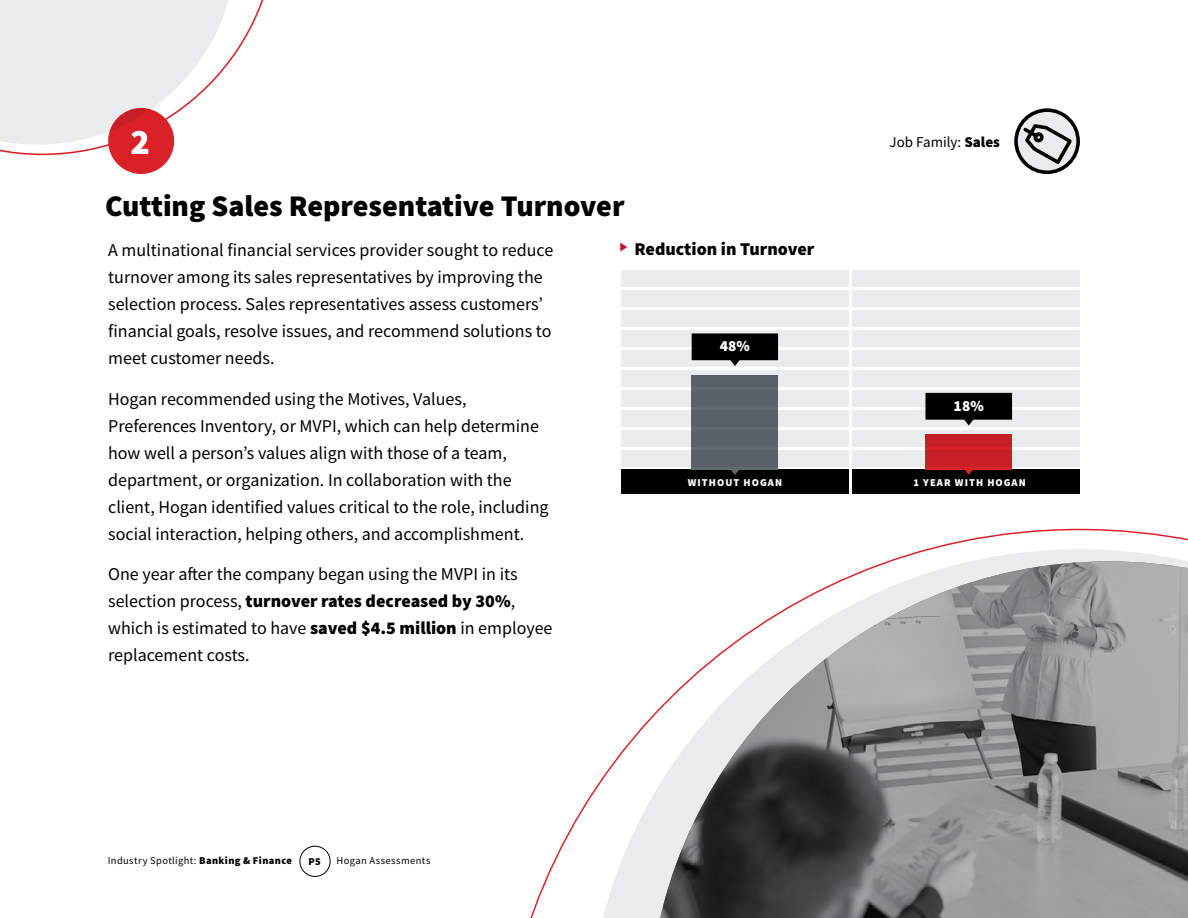
<style>
.page{position:relative;width:1188px;height:918px;background:#fff}
.page>*{position:absolute;margin:0;border:0;box-sizing:border-box;transform-origin:0 0}
.t1{font:900 36px "Source Sans Pro";color:#fff}
.t2{font:900 30px "Source Sans Pro";color:#000}
.t3{font:18px/27px "Source Sans Pro";color:#000}
.t4{font:900 18px "Source Sans Pro";color:#000}
.t5{font:900 15.45px "Source Sans Pro";color:#fff}
.t6{font:15px "Source Sans Pro";color:#000}
.t7{font:10.5px "Source Sans Pro";letter-spacing:.04em;color:#000}
.t8{font:900 10.5px "Source Sans Pro";letter-spacing:.1em;color:#fff}
.t9{font:900 10.5px "Source Sans Pro";color:#000}
.s1{font-weight:900}
</style>
<div class="page">
<svg style="left:620px;top:243px;width:7px;height:9px"></svg>
<div style="left:108px;top:108px;width:66px;height:66px;background:#da2128;border-radius:50%"></div>
<svg style="left:0;top:0;width:264px;height:155px"></svg>
<svg style="left:530px;top:529px;width:658px;height:389px"></svg>
<svg style="left:648px;top:561px;width:12px;height:357px"></svg>
<img style="left:660px;top:561px;width:528px;height:357px">
<div style="left:621px;top:469px;width:228px;height:25px;background:#000"></div>
<div style="left:852px;top:469px;width:228px;height:25px;background:#000"></div>
<div style="left:692px;top:375px;width:86px;height:94px;background:#616a6f"></div>
<svg style="left:964px;top:469px;width:9px;height:6px"></svg>
<svg style="left:731px;top:469px;width:8px;height:6px"></svg>
<div style="left:925px;top:434px;width:87px;height:35px;background:#da2128"></div>
<svg style="left:621px;top:390px;width:228px;height:17px;fill:#eaebec"></svg>
<div style="left:852px;top:390px;width:228px;height:17px;background:#eaebec"></div>
<div style="left:621px;top:270px;width:228px;height:17px;background:#eaebec"></div>
<div style="left:852px;top:270px;width:228px;height:17px;background:#eaebec"></div>
<div style="left:621px;top:310px;width:228px;height:17px;background:#eaebec"></div>
<div style="left:852px;top:310px;width:228px;height:17px;background:#eaebec"></div>
<svg style="left:621px;top:410px;width:228px;height:17px;fill:#eaebec"></svg>
<div style="left:852px;top:410px;width:228px;height:17px;background:#eaebec"></div>
<div style="left:621px;top:290px;width:228px;height:17px;background:#eaebec"></div>
<div style="left:852px;top:290px;width:228px;height:17px;background:#eaebec"></div>
<svg style="left:621px;top:370px;width:228px;height:17px;fill:#eaebec"></svg>
<div style="left:852px;top:370px;width:228px;height:17px;background:#eaebec"></div>
<div style="left:621px;top:330px;width:228px;height:17px;background:#eaebec"></div>
<div style="left:852px;top:330px;width:228px;height:17px;background:#eaebec"></div>
<svg style="left:621px;top:430px;width:228px;height:17px;fill:#eaebec"></svg>
<svg style="left:852px;top:430px;width:228px;height:17px;background:#e0afb1"></svg>
<div style="left:621px;top:350px;width:228px;height:17px;background:#eaebec"></div>
<div style="left:852px;top:350px;width:228px;height:17px;background:#eaebec"></div>
<svg style="left:621px;top:450px;width:228px;height:17px;fill:#eaebec"></svg>
<svg style="left:852px;top:450px;width:228px;height:17px;background:#dd9ca0"></svg>
<svg style="left:925px;top:393px;width:87px;height:32px;background:#252626"></svg>
<svg style="left:692px;top:333px;width:86px;height:33px;background:#29292a"></svg>
<div style="left:300px;top:846px;width:31px;height:31px;border:1px solid #000;border-radius:50%"></div>
<svg style="left:1016px;top:110px;width:62px;height:62px"></svg>
<div style="left:1014px;top:108px;width:66px;height:66px;border:4px solid #000;border-radius:50%"></div>
<svg style="left:1020px;top:122px;width:55px;height:45px;background:#aaaaab"></svg>
<h1 class="t1" style="left:130px;top:117px;width:21px">2</h1>
<p class="t6" style="left:890px;top:132px;width:112px">Job Family: <span class="s1">Sales</span></p>
<h2 class="t2" style="left:105px;top:185px;width:521px">Cutting Sales Representative Turnover</h2>
<p class="t3" style="left:108px;top:236px;width:447px">A multinational financial services provider sought to reduce</p>
<p class="t4" style="left:634px;top:236px;width:181px">Reduction in Turnover</p>
<p class="t3" style="left:108px;top:263px;width:445px">turnover among its sales representatives by improving the selection process. Sales representatives assess customers’ financial goals, resolve issues, and recommend solutions to meet customer needs.</p>
<p class="t3" style="left:108px;top:385px;width:442px">Hogan recommended using the Motives, Values, Preferences Inventory, or MVPI, which can help determine how well a person’s values align with those of a team, department, or organization. In collaboration with the client, Hogan identified values critical to the role, including social interaction, helping others, and accomplishment.</p>
<p class="t3" style="left:108px;top:560px;width:446px">One year after the company began using the MVPI in its selection process, <span class="s1">turnover rates decreased by 30%</span>, which is estimated to have <span class="s1">saved $4.5 million</span> in employee replacement costs.</p>
<p class="t5" style="left:720px;top:335px;width:32px">48%</p>
<p class="t5" style="left:954px;top:395px;width:32px">18%</p>
<p class="t8" style="left:688px;top:475px;width:96px">WITHOUT HOGAN</p>
<p class="t8" style="left:913px;top:475px;width:114px">1 YEAR WITH HOGAN</p>
<p class="t7" style="left:108px;top:854px;width:186px">Industry Spotlight: <span class="s1">Banking &amp; Finance</span></p>
<p class="t9" style="left:308px;top:854px;width:14px">P5</p>
<p class="t7" style="left:337px;top:854px;width:95px">Hogan Assessments</p>
</div>
